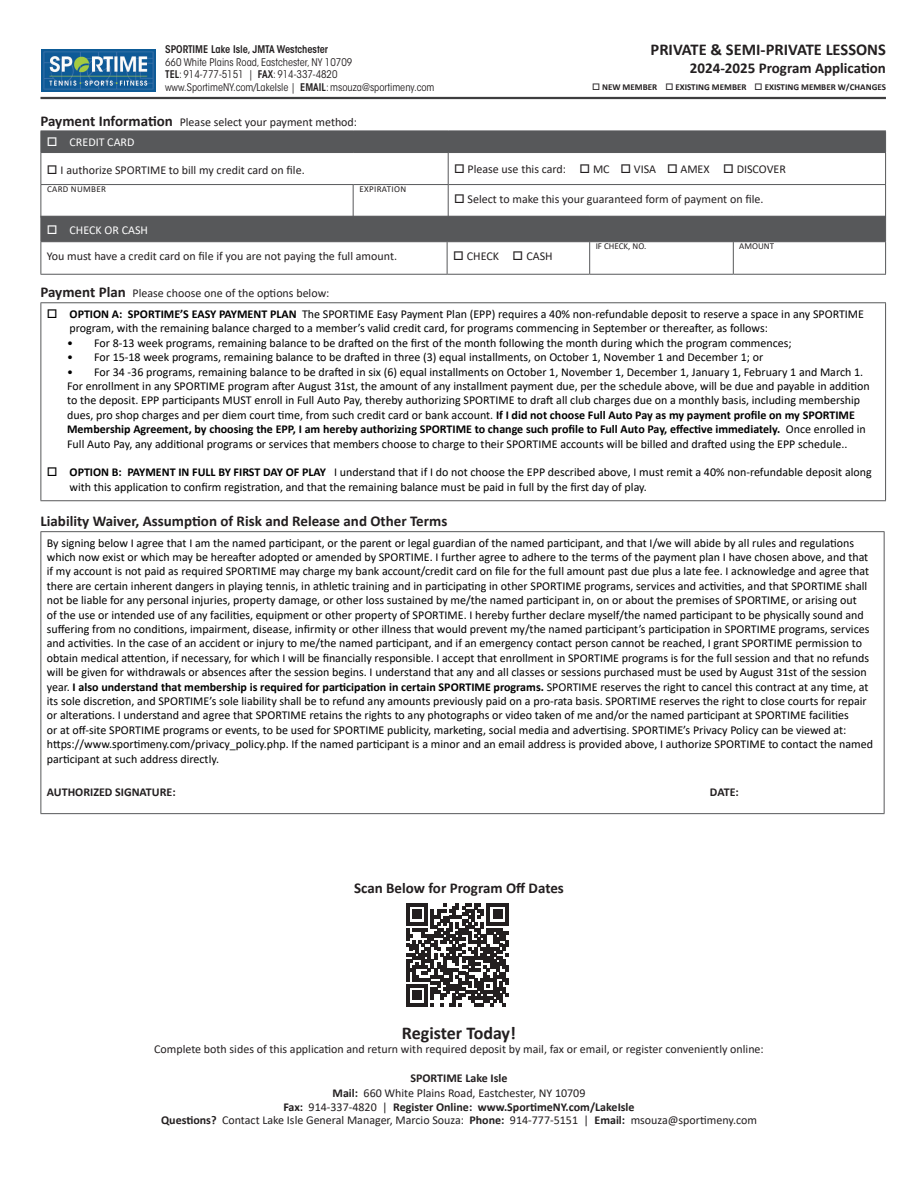
<style>
.page{position:relative;width:918px;height:1188px;background:#fff}
.page>*{position:absolute;margin:0;border:0;box-sizing:border-box;transform-origin:0 0}
.t1{font:700 18px "Calibri";color:#231f20}
.t2{font:700 16.5px "Calibri";color:#231f20}
.t3{font:700 15px "Calibri";color:#231f20}
.t4{font:12px/14.4px "Calibri";color:#000}
.t5{font:12px "Calibri";color:#231f20}
.t6{font:700 12px "Calibri";color:#231f20}
.t7{font:12px "Calibri";color:#fff}
.t8{font:condensed 10.5px "ITC Avant Garde Std";color:#231f20}
.t9{font:600 condensed 10.5px "ITC Avant Garde Std";color:#231f20}
.t10{font:700 9px "Calibri";color:#231f20}
.t11{font:9px "Calibri";letter-spacing:.04em;color:#231f20}
.t12{font:9px "Calibri";color:#231f20}
.s1{font-weight:600}
.s2{font-weight:700;font-size:15px}
.s3{font-weight:700}
.s4{font-weight:400}
</style>
<div class="page">
<hr style="left:40px;top:97px;width:846px;height:2px;background:#3e3e3f">
<img style="left:42px;top:50px;width:114px;height:41px">
<div style="left:40px;top:131px;width:846px;height:21px;background:#57585a"></div>
<hr style="left:40px;top:152px;width:313px;height:1px;background:#57585a">
<hr style="left:40px;top:153px;width:1px;height:31px;background:#57585a">
<hr style="left:353px;top:152px;width:95px;height:1px;background:#57585a">
<hr style="left:448px;top:152px;width:438px;height:1px;background:#57585a">
<hr style="left:448px;top:153px;width:1px;height:31px;background:#57585a">
<hr style="left:885px;top:153px;width:1px;height:31px;background:#57585a">
<hr style="left:40px;top:184px;width:313px;height:1px;background:#57585a">
<hr style="left:40px;top:185px;width:1px;height:32px;background:#57585a">
<hr style="left:353px;top:184px;width:95px;height:1px;background:#57585a">
<hr style="left:353px;top:185px;width:1px;height:32px;background:#57585a">
<hr style="left:448px;top:184px;width:438px;height:1px;background:#57585a">
<hr style="left:448px;top:185px;width:1px;height:32px;background:#57585a">
<hr style="left:885px;top:185px;width:1px;height:32px;background:#57585a">
<hr style="left:40px;top:302px;width:846px;height:1px;background:#57585a">
<hr style="left:40px;top:303px;width:1px;height:197px;background:#57585a">
<hr style="left:885px;top:303px;width:1px;height:197px;background:#57585a">
<hr style="left:40px;top:500px;width:846px;height:1px;background:#57585a">
<hr style="left:40px;top:531px;width:845px;height:1px;background:#57585a">
<hr style="left:40px;top:532px;width:1px;height:281px;background:#57585a">
<hr style="left:884px;top:532px;width:1px;height:281px;background:#57585a">
<hr style="left:40px;top:813px;width:845px;height:1px;background:#57585a">
<hr style="left:40px;top:242px;width:1px;height:32px;background:#57585a">
<hr style="left:447px;top:242px;width:1px;height:32px;background:#57585a">
<hr style="left:589px;top:242px;width:1px;height:32px;background:#57585a">
<hr style="left:733px;top:242px;width:1px;height:32px;background:#57585a">
<hr style="left:885px;top:242px;width:1px;height:32px;background:#57585a">
<hr style="left:40px;top:274px;width:407px;height:1px;background:#57585a">
<hr style="left:447px;top:274px;width:143px;height:1px;background:#57585a">
<hr style="left:590px;top:274px;width:143px;height:1px;background:#57585a">
<hr style="left:733px;top:274px;width:153px;height:1px;background:#57585a">
<svg style="left:406px;top:903px;width:103px;height:103px"></svg>
<div style="left:40px;top:216px;width:846px;height:26px;background:#57585a"></div>
<p class="t9" style="left:165px;top:43px;width:165px">SPORTIME Lake Isle, JMTA Westchester</p>
<p class="t8" style="left:165px;top:56px;width:189px">660 White Plains Road, Eastchester, NY 10709</p>
<p class="t8" style="left:165px;top:68px;width:174px"><span class="s1">TEL</span>: 914-777-5151 | <span class="s1">FAX</span>: 914-337-4820</p>
<p class="t8" style="left:165px;top:81px;width:271px">www.SportimeNY.com/LakeIsle | <span class="s1">EMAIL</span>: msouza@sportimeny.com</p>
<p class="t5" style="left:40px;top:113px;width:318px"><span class="s2">Payment Information</span> Please select your payment method:</p>
<p class="t2" style="left:651px;top:38px;width:237px">PRIVATE &amp; SEMI-PRIVATE LESSONS</p>
<p class="t3" style="left:690px;top:58px;width:198px">2024-2025 Program Application</p>
<p class="t10" style="left:592px;top:80px;width:295px">□ NEW MEMBER □ EXISTING MEMBER □ EXISTING MEMBER W/CHANGES</p>
<p class="t7" style="left:47px;top:134px;width:89px">□ CREDIT CARD</p>
<p class="t5" style="left:47px;top:161px;width:259px">□ I authorize SPORTIME to bill my credit card on file.</p>
<p class="t5" style="left:454px;top:161px;width:333px">□ Please use this card: □ MC □ VISA □ AMEX □ DISCOVER</p>
<p class="t11" style="left:47px;top:182px;width:61px">CARD NUMBER</p>
<p class="t11" style="left:359px;top:182px;width:48px">EXPIRATION</p>
<p class="t5" style="left:454px;top:190px;width:311px">□ Select to make this your guaranteed form of payment on file.</p>
<p class="t7" style="left:47px;top:221px;width:103px">□ CHECK OR CASH</p>
<p class="t5" style="left:47px;top:247px;width:352px">You must have a credit card on file if you are not paying the full amount.</p>
<p class="t5" style="left:453px;top:248px;width:101px">□ CHECK □ CASH</p>
<p class="t5" style="left:40px;top:284px;width:290px"><span class="s2">Payment Plan</span> Please choose one of the options below:</p>
<p class="t12" style="left:596px;top:240px;width:52px">IF CHECK, NO.</p>
<p class="t11" style="left:739px;top:240px;width:36px">AMOUNT</p>
<p class="t4" style="left:70px;top:307px;width:796px;text-indent:-23px">□ <span class="s3">OPTION A: SPORTIME’S EASY PAYMENT PLAN</span> The SPORTIME Easy Payment Plan (EPP) requires a 40% non-refundable deposit to reserve a space in any SPORTIME program, with the remaining balance charged to a member’s valid credit card, for programs commencing in September or thereafter, as follows:</p>
<p class="t4" style="left:67px;top:335px;width:726px">• For 8-13 week programs, remaining balance to be drafted on the first of the month following the month during which the program commences;</p>
<p class="t4" style="left:67px;top:350px;width:698px">• For 15-18 week programs, remaining balance to be drafted in three (3) equal installments, on October 1, November 1 and December 1; or</p>
<p class="t4" style="left:67px;top:364px;width:798px">• For 34 -36 programs, remaining balance to be drafted in six (6) equal installments on October 1, November 1, December 1, January 1, February 1 and March 1.</p>
<p class="t4" style="left:67px;top:379px;width:804px">For enrollment in any SPORTIME program after August 31st, the amount of any installment payment due, per the schedule above, will be due and payable in addition to the deposit. EPP participants MUST enroll in Full Auto Pay, thereby authorizing SPORTIME to draft all club charges due on a monthly basis, including membership dues, pro shop charges and per diem court time, from such credit card or bank account. <span class="s3">If I did not choose Full Auto Pay as my payment profile on my SPORTIME Membership Agreement, by choosing the EPP, I am hereby authorizing SPORTIME to change such profile to Full Auto Pay, effective immediately.</span> Once enrolled in Full Auto Pay, any additional programs or services that members choose to charge to their SPORTIME accounts will be billed and drafted using the EPP schedule..</p>
<p class="t4" style="left:70px;top:465px;width:804px;text-indent:-23px">□ <span class="s3">OPTION B: PAYMENT IN FULL BY FIRST DAY OF PLAY</span> I understand that if I do not choose the EPP described above, I must remit a 40% non-refundable deposit along with this application to confirm registration, and that the remaining balance must be paid in full by the first day of play.</p>
<p class="t3" style="left:40px;top:510px;width:408px">Liability Waiver, Assumption of Risk and Release and Other Terms</p>
<p class="t4" style="left:47px;top:535px;width:828px">By signing below I agree that I am the named participant, or the parent or legal guardian of the named participant, and that I/we will abide by all rules and regulations which now exist or which may be hereafter adopted or amended by SPORTIME. I further agree to adhere to the terms of the payment plan I have chosen above, and that if my account is not paid as required SPORTIME may charge my bank account/credit card on file for the full amount past due plus a late fee. I acknowledge and agree that there are certain inherent dangers in playing tennis, in athletic training and in participating in other SPORTIME programs, services and activities, and that SPORTIME shall not be liable for any personal injuries, property damage, or other loss sustained by me/the named participant in, on or about the premises of SPORTIME, or arising out<br>of the use or intended use of any facilities, equipment or other property of SPORTIME. I hereby further declare myself/the named participant to be physically sound and suffering from no conditions, impairment, disease, infirmity or other illness that would prevent my/the named participant’s participation in SPORTIME programs, services and activities. In the case of an accident or injury to me/the named participant, and if an emergency contact person cannot be reached, I grant SPORTIME permission to obtain medical attention, if necessary, for which I will be financially responsible. I accept that enrollment in SPORTIME programs is for the full session and that no refunds will be given for withdrawals or absences after the session begins. I understand that any and all classes or sessions purchased must be used by August 31st of the session year. <span class="s3">I also understand that membership is required for participation in certain SPORTIME programs.</span> SPORTIME reserves the right to cancel this contract at any time, at its sole discretion, and SPORTIME’s sole liability shall be to refund any amounts previously paid on a pro-rata basis. SPORTIME reserves the right to close courts for repair or alterations. I understand and agree that SPORTIME retains the rights to any photographs or video taken of me and/or the named participant at SPORTIME facilities<br>or at off-site SPORTIME programs or events, to be used for SPORTIME publicity, marketing, social media and advertising. SPORTIME’s Privacy Policy can be viewed at: https://www.sportimeny.com/privacy_policy.php. If the named participant is a minor and an email address is provided above, I authorize SPORTIME to contact the named participant at such address directly.</p>
<p class="t6" style="left:47px;top:784px;width:130px">AUTHORIZED SIGNATURE:</p>
<p class="t6" style="left:710px;top:784px;width:30px">DATE:</p>
<p class="t3" style="left:354px;top:877px;width:211px">Scan Below for Program Off Dates</p>
<p class="t1" style="left:402px;top:1020px;width:116px">Register Today!</p>
<p class="t5" style="left:154px;top:1041px;width:611px">Complete both sides of this application and return with required deposit by mail, fax or email, or register conveniently online:</p>
<p class="t6" style="left:410px;top:1070px;width:99px">SPORTIME Lake Isle</p>
<p class="t5" style="left:333px;top:1084px;width:254px"><span class="s3">Mail:</span> 660 White Plains Road, Eastchester, NY 10709</p>
<p class="t6" style="left:283px;top:1098px;width:353px">Fax: <span class="s4">914-337-4820 |</span> Register Online: www.SportimeNY.com/LakeIsle</p>
<p class="t5" style="left:161px;top:1112px;width:597px"><span class="s3">Questions?</span> Contact Lake Isle General Manager, Marcio Souza: <span class="s3">Phone:</span> 914-777-5151 | <span class="s3">Email:</span> msouza@sportimeny.com</p>
</div>
